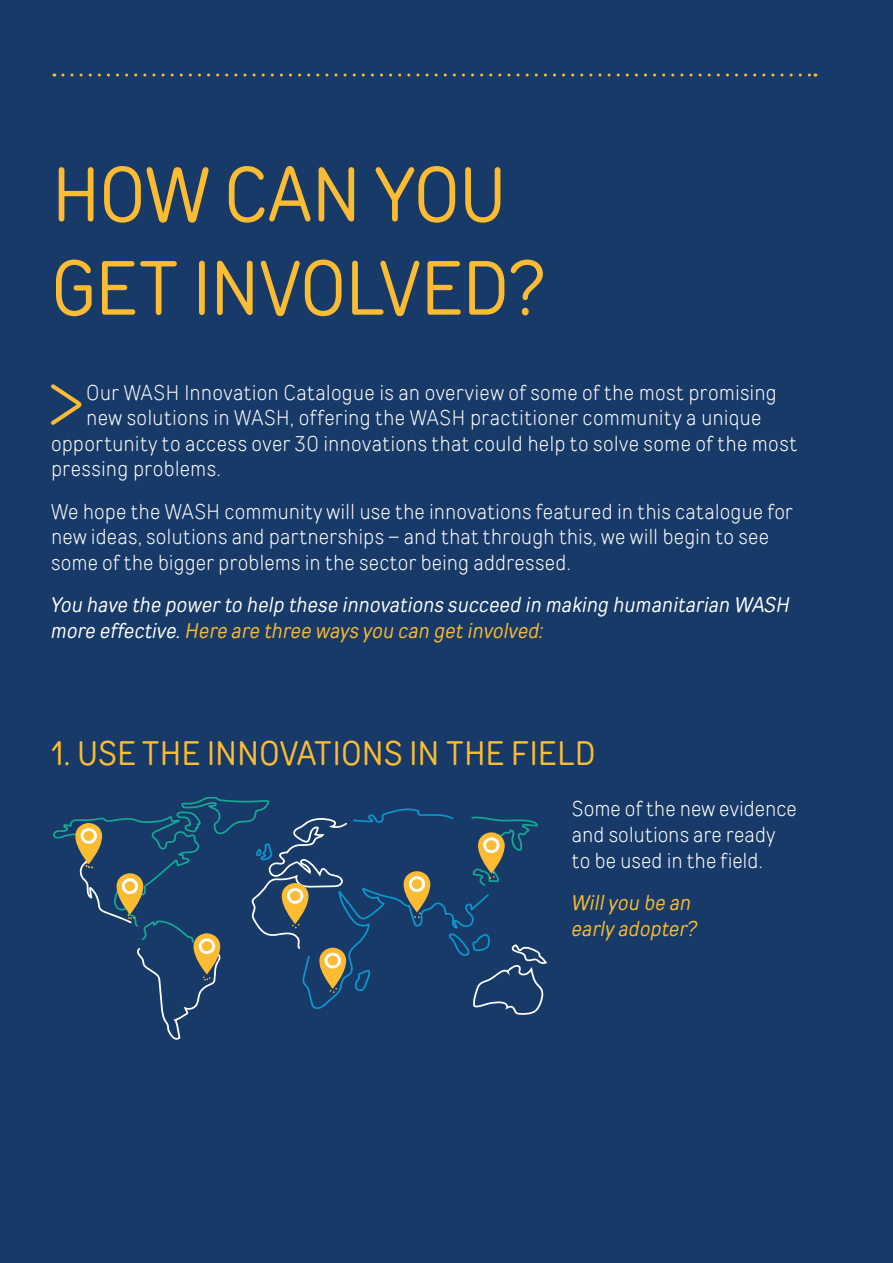
<style>
.page{position:relative;width:893px;height:1263px;background:#183a68}
.page>*{position:absolute;margin:0;border:0;box-sizing:border-box;transform-origin:0 0}
.t1{font:300 81px "TT Rounds Condensed";color:#fbbc33}
.t2{font:76.5px/93.6px "TT Rounds Condensed";letter-spacing:-.01em;color:#fbbc33}
.t3{font:34.05px "TT Rounds Condensed";letter-spacing:-.01em;color:#fbbc33}
.t4{font:300 21.3px/25.5px "TT Rounds Condensed";letter-spacing:.005em;color:#fff}
.t5{font:italic 21.3px/25.5px "TT Rounds Condensed";letter-spacing:.005em;color:#fff}
.t6{font:italic 21.3px/25.5px "TT Rounds Condensed";letter-spacing:.005em;color:#fbbc33}
.s1{color:#fbbc33}
</style>
<div class="page">
<svg style="left:63px;top:74px;width:753px;height:3px"></svg>
<svg style="left:53px;top:796px;width:494px;height:243px"></svg>
<h2 class="t2" style="left:51px;top:146px;width:496px">HOW CAN YOU<br>GET INVOLVED?</h2>
<h1 class="t1" style="left:48px;top:343px;width:38px">&gt;</h1>
<p class="t4" style="left:86px;top:379px;width:692px">Our WASH Innovation Catalogue is an overview of some of the most promising</p>
<p class="t4" style="left:86px;top:405px;width:677px">new solutions in WASH, offering the WASH practitioner community a unique</p>
<p class="t4" style="left:51px;top:430px;width:747px">opportunity to access over 30 innovations that could help to solve some of the most</p>
<p class="t4" style="left:51px;top:456px;width:171px">pressing problems.</p>
<p class="t4" style="left:51px;top:498px;width:743px">We hope the WASH community will use the innovations featured in this catalogue for new ideas, solutions and partnerships – and that through this, we will begin to see some of the bigger problems in the sector being addressed.</p>
<p class="t5" style="left:51px;top:592px;width:741px">You have the power to help these innovations succeed in making humanitarian WASH more effective. <span class="s1">Here are three ways you can get involved:</span></p>
<h3 class="t3" style="left:51px;top:731px;width:546px">1. USE THE INNOVATIONS IN THE FIELD</h3>
<p class="t4" style="left:572px;top:796px;width:226px">Some of the new evidence and solutions are ready to be used in the field.</p>
<p class="t6" style="left:572px;top:889px;width:127px">Will you be an early adopter?</p>
</div>
